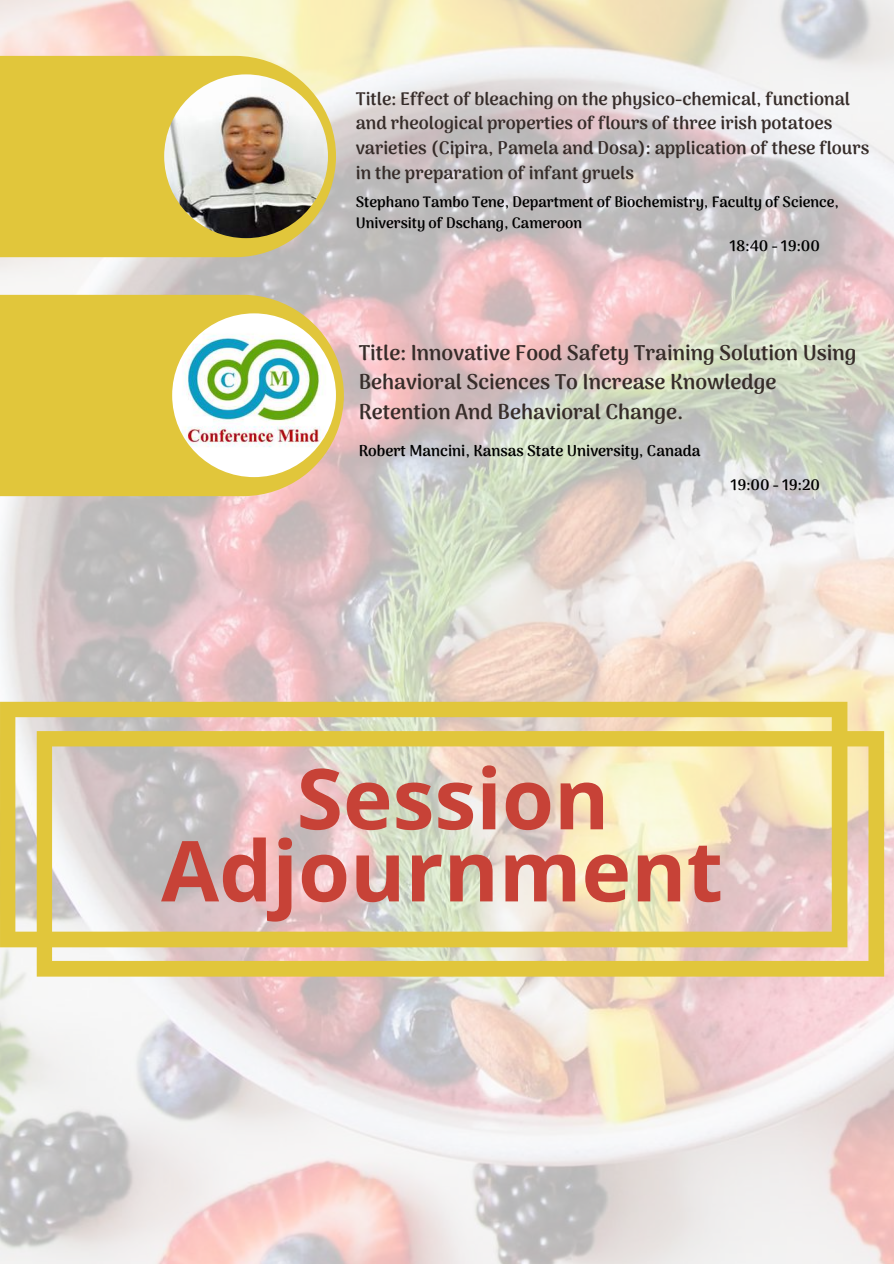
<style>
.page{position:relative;width:894px;height:1264px;background:#fff}
.page>*{position:absolute;margin:0;border:0;box-sizing:border-box;transform-origin:0 0}
.t1{font:700 84px/72px "Open Sans";color:#c74237;text-align:center}
.t2{font:800 21.15px/29.5px "Arima Madurai";color:#362c29}
.t3{font:800 18px/24.8px "Arima Madurai";color:#362c29}
.t4{font:800 15.45px "Arima Madurai";color:#000}
.t5{font:800 15px "Arima Madurai";color:#000}
.t6{font:800 14.85px/20.9px "Arima Madurai";color:#000}
</style>
<div class="page">
<img style="left:0;top:0;width:893px;height:1263px">
<svg style="left:0;top:56px;width:336px;height:201px;background:#e0c747"></svg>
<img style="left:164px;top:74px;width:164px;height:164px;border-radius:50%">
<svg style="left:0;top:295px;width:344px;height:201px;background:#e1c547"></svg>
<img style="left:172px;top:313px;width:164px;height:164px;border-radius:50%">
<svg style="left:37px;top:731px;width:846px;height:245px;background:#e6cd81"></svg>
<svg style="left:0;top:701px;width:847px;height:246px;background:#e2d1a8"></svg>
<p class="t3" style="left:356px;top:86px;width:514px">Title: Effect of bleaching on the physico-chemical, functional and rheological properties of flours of three irish potatoes varieties (Cipira, Pamela and Dosa): application of these flours in the preparation of infant gruels</p>
<p class="t6" style="left:356px;top:191px;width:484px">Stephano Tambo Tene, Department of Biochemistry, Faculty of Science,<br>University of Dschang, Cameroon</p>
<p class="t5" style="left:729px;top:237px;width:92px">18:40 - 19:00</p>
<p class="t2" style="left:358px;top:338px;width:499px">Title: Innovative Food Safety Training Solution Using<br>Behavioral Sciences To Increase Knowledge<br>Retention And Behavioral Change.</p>
<p class="t4" style="left:358px;top:441px;width:343px">Robert Mancini, Kansas State University, Canada</p>
<p class="t5" style="left:730px;top:476px;width:91px">19:00 - 19:20</p>
<h1 class="t1" style="left:161px;top:760px;width:563px">Session<br>Adjournment</h1>
</div>
